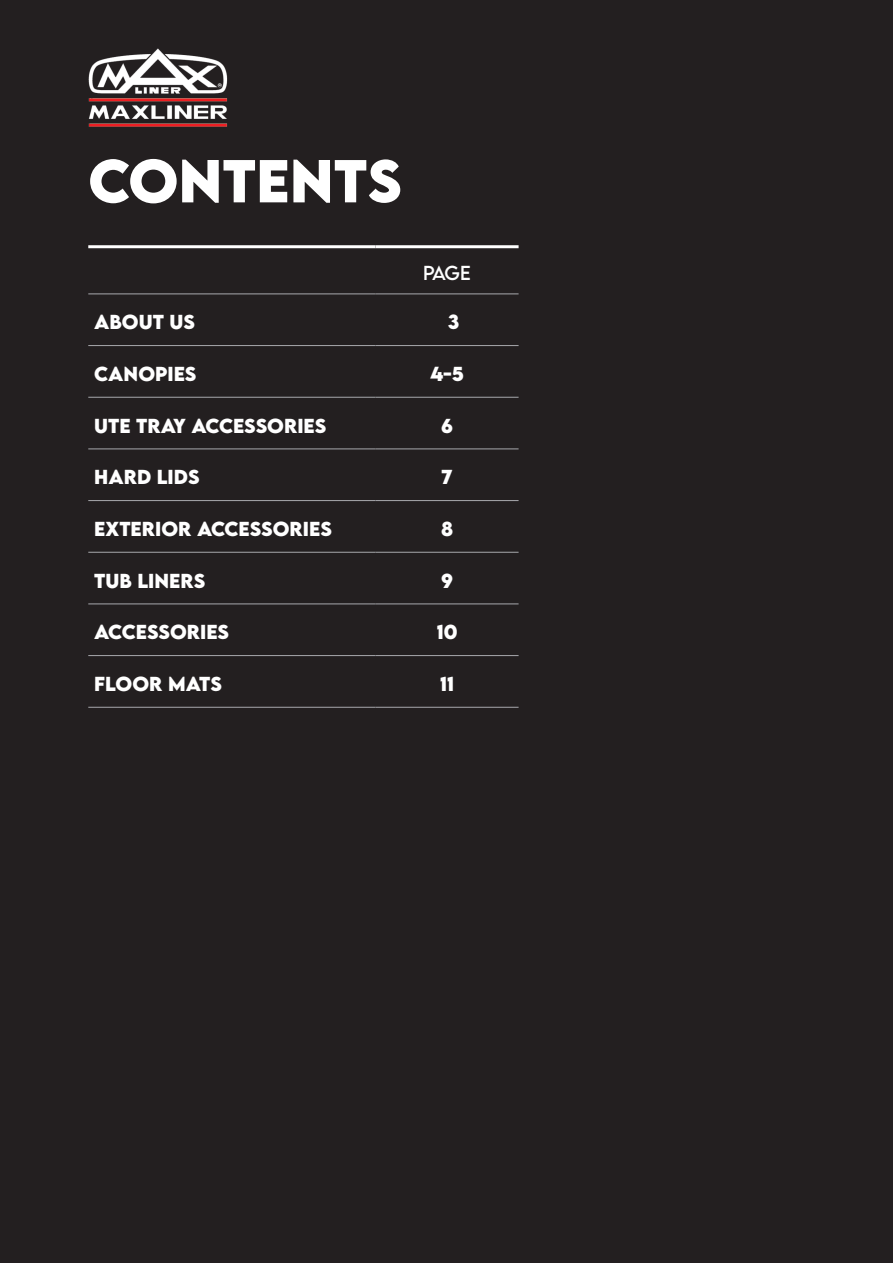
<style>
.page{position:relative;width:893px;height:1263px;background:#231f20}
.page>*{position:absolute;margin:0;border:0;box-sizing:border-box;transform-origin:0 0}
.t1{font:700 53.7px "LEMONMILK";color:#fff}
.t2{font:700 18px "LEMONMILK";color:#fff}
.t3{font:18px "LEMONMILK";color:#fff}
.t4{font:18px "Minion Pro";color:#231f20}
.s1{font-family:"LEMONMILK";font-weight:700;color:#fff}
</style>
<div class="page">
<hr style="left:88px;top:294px;width:288px;height:1px;background:#a8a9ad">
<hr style="left:376px;top:294px;width:143px;height:1px;background:#a8a9ad">
<hr style="left:88px;top:449px;width:288px;height:1px;background:#a8a9ad">
<hr style="left:376px;top:449px;width:143px;height:1px;background:#a8a9ad">
<hr style="left:88px;top:500px;width:288px;height:1px;background:#a8a9ad">
<hr style="left:376px;top:500px;width:143px;height:1px;background:#a8a9ad">
<hr style="left:88px;top:552px;width:288px;height:1px;background:#a8a9ad">
<hr style="left:376px;top:552px;width:143px;height:1px;background:#a8a9ad">
<hr style="left:88px;top:604px;width:288px;height:1px;background:#a8a9ad">
<hr style="left:376px;top:604px;width:143px;height:1px;background:#a8a9ad">
<hr style="left:88px;top:655px;width:288px;height:1px;background:#a8a9ad">
<hr style="left:376px;top:655px;width:143px;height:1px;background:#a8a9ad">
<hr style="left:88px;top:707px;width:288px;height:1px;background:#a8a9ad">
<hr style="left:376px;top:707px;width:143px;height:1px;background:#a8a9ad">
<hr style="left:88px;top:345px;width:288px;height:1px;background:#a8a9ad">
<hr style="left:376px;top:345px;width:143px;height:1px;background:#a8a9ad">
<hr style="left:88px;top:397px;width:288px;height:1px;background:#a8a9ad">
<hr style="left:376px;top:397px;width:143px;height:1px;background:#a8a9ad">
<hr style="left:88px;top:245px;width:288px;height:3px;background:#fff">
<hr style="left:376px;top:245px;width:143px;height:3px;background:#fff">
<img style="left:88px;top:48px;width:139px;height:79px">
<h1 class="t1" style="left:88px;top:145px;width:315px">CONTENTS</h1>
<p class="t3" style="left:423px;top:261px;width:49px">PAGE</p>
<p class="t2" style="left:94px;top:310px;width:102px">ABOUT US</p>
<p class="t4" style="left:435px;top:312px;width:26px">1 <span class="s1">3</span></p>
<p class="t2" style="left:94px;top:362px;width:104px">CANOPIES</p>
<p class="t2" style="left:430px;top:362px;width:36px">4-5</p>
<p class="t2" style="left:94px;top:413px;width:234px">UTE TRAY ACCESSORIES</p>
<p class="t2" style="left:441px;top:413px;width:13px">6</p>
<p class="t2" style="left:94px;top:465px;width:107px">HARD LIDS</p>
<p class="t2" style="left:442px;top:465px;width:12px">7</p>
<p class="t2" style="left:94px;top:517px;width:239px">EXTERIOr ACCESSORIES</p>
<p class="t2" style="left:441px;top:517px;width:14px">8</p>
<p class="t2" style="left:94px;top:568px;width:112px">TUB LINERS</p>
<p class="t2" style="left:441px;top:568px;width:13px">9</p>
<p class="t2" style="left:94px;top:620px;width:136px">ACCESSORIES</p>
<p class="t2" style="left:437px;top:620px;width:22px">10</p>
<p class="t2" style="left:94px;top:672px;width:129px">FLOOR MATS</p>
<p class="t2" style="left:440px;top:672px;width:15px">11</p>
</div>
